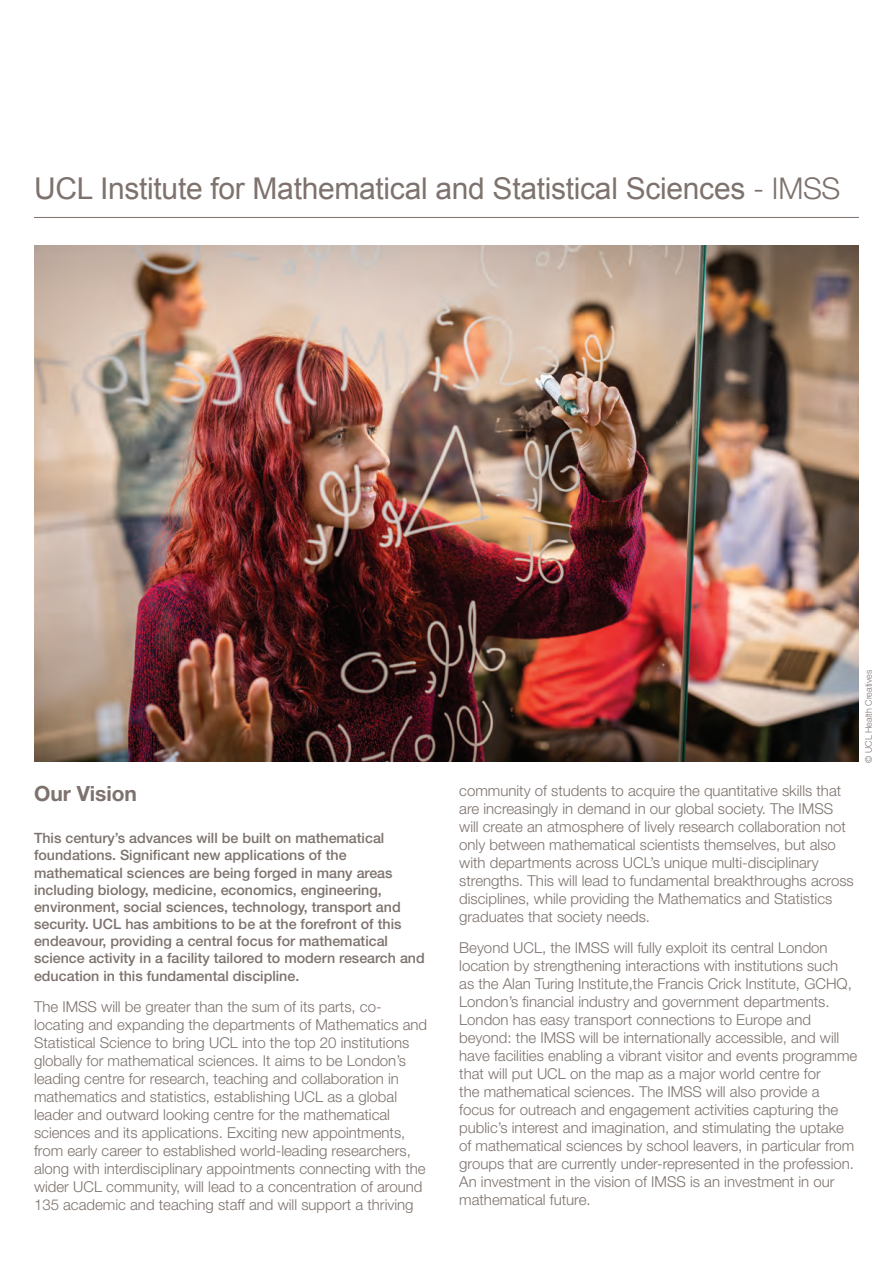
<style>
.page{position:relative;width:893px;height:1263px;background:#fff}
.page>*{position:absolute;margin:0;border:0;box-sizing:border-box;transform-origin:0 0}
.t1{font:30px "Arial";letter-spacing:-.01em;color:#7d726d}
.t2{font:700 21px "Helvetica Neue";color:#7d726d}
.t3{font:300 15px/18px "Helvetica Neue";color:#7d726d}
.t4{font:500 14.25px/17.2px "Helvetica Neue";color:#7d726d}
.t5{font:300 9px "Helvetica Neue";color:#7d726d}
.s1{font-family:"Helvetica Neue";font-weight:300}
</style>
<div class="page">
<img style="left:34px;top:246px;width:825px;height:516px">
<hr style="left:34px;top:217px;width:825px;height:1px;background:#7d726d">
<h1 class="t1" style="left:34px;top:168px;width:808px">UCL Institute for Mathematical and Statistical Sciences <span class="s1">- IMSS</span></h1>
<h2 class="t2" style="left:34px;top:780px;width:105px">Our Vision</h2>
<p class="t4" style="left:34px;top:829px;width:392px">This century’s advances will be built on mathematical foundations. Significant new applications of the mathematical sciences are being forged in many areas including biology, medicine, economics, engineering, environment, social sciences, technology, transport and security. UCL has ambitions to be at the forefront of this endeavour, providing a central focus for mathematical science activity in a facility tailored to modern research and education in this fundamental discipline.</p>
<p class="t3" style="left:34px;top:997px;width:395px">The IMSS will be greater than the sum of its parts, co&shy;locating and expanding the departments of Mathematics and Statistical Science to bring UCL into the top 20 institutions globally for mathematical sciences. It aims to be London’s leading centre for research, teaching and collaboration in mathematics and statistics, establishing UCL as a global leader and outward looking centre for the mathematical sciences and its applications. Exciting new appointments, from early career to established world-leading researchers, along with interdisciplinary appointments connecting with the wider UCL community, will lead to a concentration of around 135 academic and teaching staff and will support a thriving</p>
<p class="t5" style="left:863px;top:763px;width:94px;rotate:-90deg">© UCL Health Creatives</p>
<p class="t3" style="left:459px;top:781px;width:396px">community of students to acquire the quantitative skills that are increasingly in demand in our global society. The IMSS will create an atmosphere of lively research collaboration not only between mathematical scientists themselves, but also with departments across UCL’s unique multi-disciplinary strengths. This will lead to fundamental breakthroughs across disciplines, while providing the Mathematics and Statistics graduates that society needs.</p>
<p class="t3" style="left:459px;top:938px;width:400px">Beyond UCL, the IMSS will fully exploit its central London location by strengthening interactions with institutions such<br>as the Alan Turing Institute,the Francis Crick Institute, GCHQ, London’s financial industry and government departments.<br>London has easy transport connections to Europe and beyond: the IMSS will be internationally accessible, and will have facilities enabling a vibrant visitor and events programme that will put UCL on the map as a major world centre for<br>the mathematical sciences. The IMSS will also provide a focus for outreach and engagement activities capturing the public’s interest and imagination, and stimulating the uptake of mathematical sciences by school leavers, in particular from groups that are currently under-represented in the profession.<br>An investment in the vision of IMSS is an investment in our mathematical future.</p>
</div>
